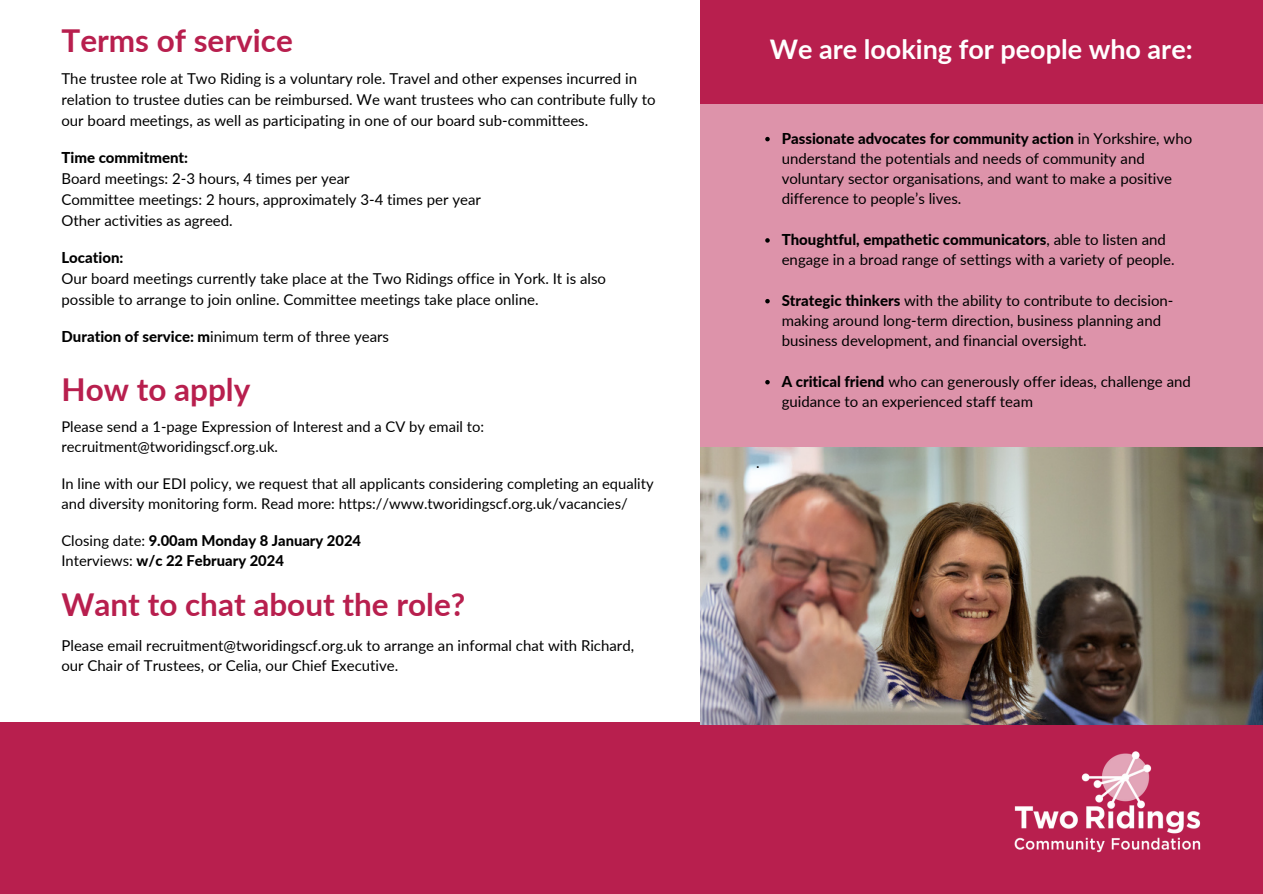
<style>
.page{position:relative;width:1263px;height:894px;background:#fff}
.page>*{position:absolute;margin:0;border:0;box-sizing:border-box;transform-origin:0 0}
.t1{font:700 31.5px "Lato";color:#b81f4e}
.t2{font:700 27px "Lato";color:#fff}
.t3{font:15px/20.2px "Lato";color:#000}
.t4{font:800 15px "Lato";color:#000}
.t5{font:14.7px/20.7px "Lato";color:#000}
.t6{font:800 14.7px "Lato";color:#000}
.s1{font-weight:800}
.s2{font-weight:400}
</style>
<div class="page">
<div style="left:0;top:721px;width:1263px;height:172px;background:#b81f4e"></div>
<img style="left:1014px;top:751px;width:187px;height:102px">
<div style="left:700px;top:0;width:562px;height:103px;background:#b81f4e"></div>
<div style="left:700px;top:103px;width:562px;height:618px;background:#dd93aa"></div>
<img style="left:700px;top:447px;width:563px;height:277px">
<svg style="left:765px;top:137px;width:5px;height:4px"></svg>
<svg style="left:765px;top:238px;width:5px;height:4px"></svg>
<svg style="left:765px;top:299px;width:5px;height:4px"></svg>
<svg style="left:765px;top:380px;width:5px;height:4px"></svg>
<p class="t1" style="left:61px;top:21px;width:233px">Terms of service</p>
<p class="t3" style="left:61px;top:67px;width:596px;line-height:21px">The trustee role at Two Riding is a voluntary role. Travel and other expenses incurred in relation to trustee duties can be reimbursed. We want trustees who can contribute fully to our board meetings, as well as participating in one of our board sub-committees.</p>
<p class="t4" style="left:61px;top:148px;width:128px">Time commitment:</p>
<p class="t3" style="left:61px;top:168px;width:290px">Board meetings: 2-3 hours, 4 times per year</p>
<p class="t3" style="left:61px;top:189px;width:421px">Committee meetings: 2 hours, approximately 3-4 times per year</p>
<p class="t3" style="left:61px;top:210px;width:173px">Other activities as agreed.</p>
<p class="t4" style="left:61px;top:248px;width:64px">Location:</p>
<p class="t3" style="left:61px;top:267px;width:546px;line-height:21px">Our board meetings currently take place at the Two Ridings office in York. It is also possible to arrange to join online. Committee meetings take place online.</p>
<p class="t3" style="left:61px;top:326px;width:329px"><span class="s1">Duration of service: m</span>inimum term of three years</p>
<p class="t1" style="left:61px;top:370px;width:190px">How to apply</p>
<p class="t5" style="left:61px;top:415px;width:424px">Please send a 1-page Expression of Interest and a CV by email to: recruitment@tworidingscf.org.uk.</p>
<p class="t5" style="left:61px;top:472px;width:594px">In line with our EDI policy, we request that all applicants considering completing an equality and diversity monitoring form. Read more: https://www.tworidingscf.org.uk/vacancies/</p>
<p class="t6" style="left:61px;top:531px;width:301px"><span class="s2">Closing date:</span> 9.00am Monday 8 January 2024</p>
<p class="t6" style="left:61px;top:551px;width:224px"><span class="s2">Interviews:</span> w/c 22 February 2024</p>
<p class="t1" style="left:61px;top:585px;width:405px">Want to chat about the role?</p>
<p class="t3" style="left:61px;top:634px;width:574px">Please email recruitment@tworidingscf.org.uk to arrange an informal chat with Richard, our Chair of Trustees, or Celia, our Chief Executive.</p>
<p class="t2" style="left:770px;top:32px;width:424px">We are looking for people who are:</p>
<p class="t3" style="left:756px;top:451px;width:5px">.</p>
<p class="t3" style="left:782px;top:128px;width:412px"><span class="s1">Passionate advocates for community action</span> in Yorkshire, who understand the potentials and needs of community and voluntary sector organisations, and want to make a positive difference to people’s lives.</p>
<p class="t3" style="left:782px;top:229px;width:394px"><span class="s1">Thoughtful, empathetic communicators</span>, able to listen and engage in a broad range of settings with a variety of people.</p>
<p class="t3" style="left:782px;top:290px;width:393px"><span class="s1">Strategic thinkers</span> with the ability to contribute to decision&shy;making around long-term direction, business planning and business development, and financial oversight.</p>
<p class="t3" style="left:782px;top:370px;width:411px"><span class="s1">A critical friend</span> who can generously offer ideas, challenge and guidance to an experienced staff team</p>
</div>
